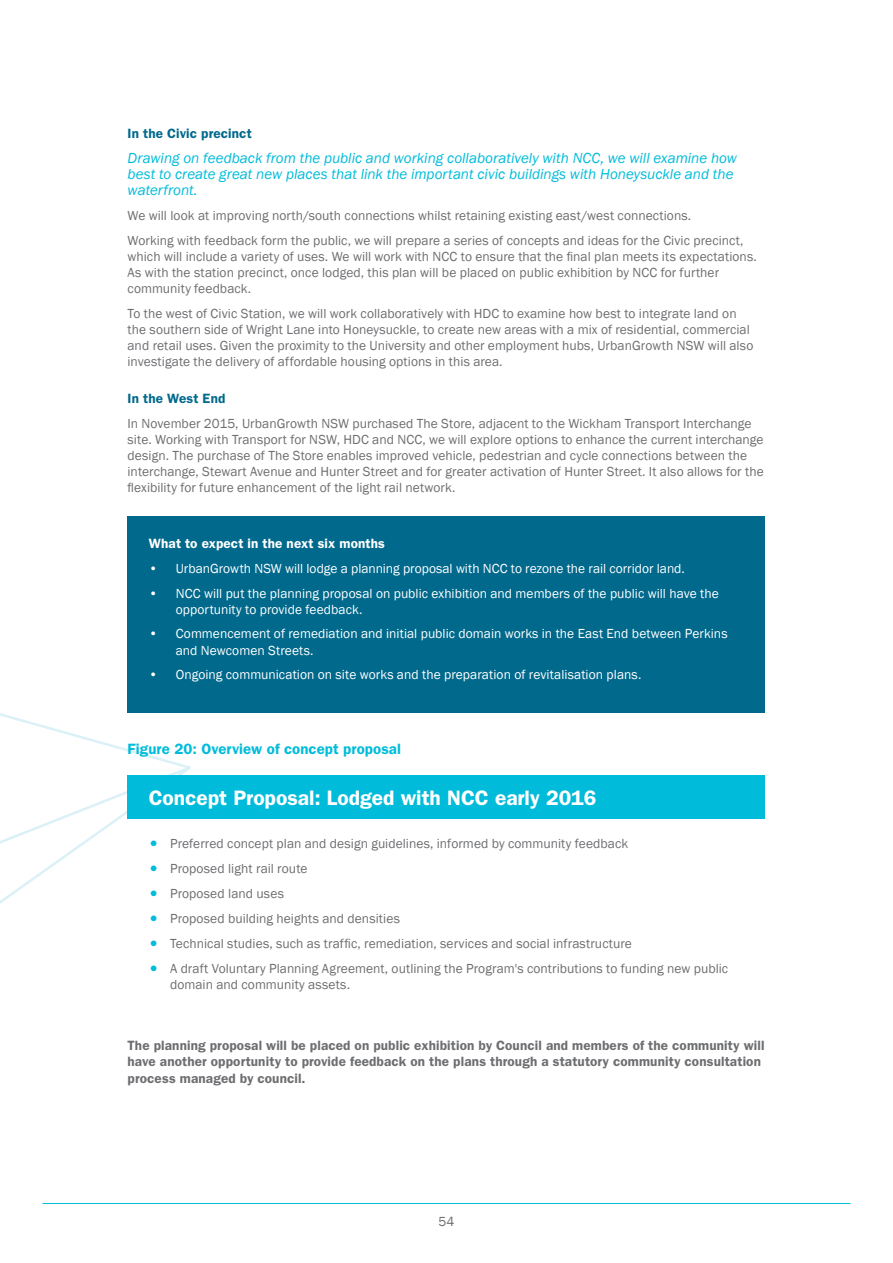
<style>
.page{position:relative;width:893px;height:1263px;background:#fff}
.page>*{position:absolute;margin:0;border:0;box-sizing:border-box;transform-origin:0 0}
.t1{font:600 21px "Franklin Gothic";color:#fff}
.t2{font:italic 15px/16.2px "Franklin Gothic";color:#00bcda}
.t3{font:600 15px "Franklin Gothic";letter-spacing:.005em;color:#00bcda}
.t4{font:13.5px/16px "Franklin Gothic";letter-spacing:.005em;color:#6d6e71}
.t5{font:13.5px/16px "Franklin Gothic";letter-spacing:.005em;color:#fff}
.t6{font:600 13.5px/16px "Franklin Gothic";letter-spacing:.01em;color:#6d6e71}
.t7{font:600 13.5px "Franklin Gothic";letter-spacing:.01em;color:#00698c}
.t8{font:600 13.5px "Franklin Gothic";letter-spacing:.01em;color:#fff}
.s1{font-weight:800;font-size:16.5px;color:#00bcda}
</style>
<div class="page">
<hr style="left:43px;top:1203px;width:807px;height:1px;background:#00bcda">
<svg style="left:0;top:664px;width:191px;height:240px"></svg>
<div style="left:128px;top:516px;width:637px;height:196px;background:#00698c"></div>
<div style="left:128px;top:775px;width:637px;height:44px;background:#00bcda"></div>
<p class="t7" style="left:128px;top:126px;width:126px">In the Civic precinct</p>
<p class="t2" style="left:128px;top:150px;width:611px">Drawing on feedback from the public and working collaboratively with NCC, we will examine how best to create great new places that link the important civic buildings with Honeysuckle and the waterfront.</p>
<p class="t4" style="left:128px;top:203px;width:617px;line-height:24.6px">We will look at improving north/south connections whilst retaining existing east/west connections.<br>Working with feedback form the public, we will prepare a series of concepts and ideas for the Civic precinct,</p>
<p class="t4" style="left:128px;top:248px;width:631px">which will include a variety of uses. We will work with NCC to ensure that the final plan meets its expectations.<br>As with the station precinct, once lodged, this plan will be placed on public exhibition by NCC for further community feedback.</p>
<p class="t4" style="left:128px;top:305px;width:627px">To the west of Civic Station, we will work collaboratively with HDC to examine how best to integrate land on the southern side of Wright Lane into Honeysuckle, to create new areas with a mix of residential, commercial and retail uses. Given the proximity to the University and other employment hubs, UrbanGrowth NSW will also investigate the delivery of affordable housing options in this area.</p>
<p class="t7" style="left:128px;top:391px;width:99px">In the West End</p>
<p class="t4" style="left:128px;top:416px;width:638px">In November 2015, UrbanGrowth NSW purchased The Store, adjacent to the Wickham Transport Interchange site. Working with Transport for NSW, HDC and NCC, we will explore options to enhance the current interchange design. The purchase of The Store enables improved vehicle, pedestrian and cycle connections between the interchange, Stewart Avenue and Hunter Street and for greater activation of Hunter Street. It also allows for the flexibility for future enhancement of the light rail network.</p>
<p class="t8" style="left:149px;top:536px;width:238px">What to expect in the next six months</p>
<p class="t5" style="left:149px;top:561px;width:538px">• UrbanGrowth NSW will lodge a planning proposal with NCC to rezone the rail corridor land.</p>
<p class="t5" style="left:176px;top:585px;width:544px;text-indent:-27px">• NCC will put the planning proposal on public exhibition and members of the public will have the opportunity to provide feedback.</p>
<p class="t5" style="left:176px;top:626px;width:553px;text-indent:-27px">• Commencement of remediation and initial public domain works in the East End between Perkins and Newcomen Streets.</p>
<p class="t5" style="left:149px;top:667px;width:494px">• Ongoing communication on site works and the preparation of revitalisation plans.</p>
<p class="t3" style="left:128px;top:740px;width:275px">Figure 20: Overview of concept proposal</p>
<h1 class="t1" style="left:149px;top:785px;width:449px">Concept Proposal: Lodged with NCC early 2016</h1>
<p class="t4" style="left:149px;top:835px;width:481px"><span class="s1">•</span> Preferred concept plan and design guidelines, informed by community feedback</p>
<p class="t4" style="left:149px;top:860px;width:160px"><span class="s1">•</span> Proposed light rail route</p>
<p class="t4" style="left:149px;top:885px;width:137px"><span class="s1">•</span> Proposed land uses</p>
<p class="t4" style="left:149px;top:910px;width:253px"><span class="s1">•</span> Proposed building heights and densities</p>
<p class="t4" style="left:149px;top:935px;width:484px"><span class="s1">•</span> Technical studies, such as traffic, remediation, services and social infrastructure</p>
<p class="t4" style="left:170px;top:960px;width:560px;line-height:16.5px;text-indent:-21px"><span class="s1">•</span> A draft Voluntary Planning Agreement, outlining the Program's contributions to funding new public domain and community assets.</p>
<p class="t6" style="left:128px;top:1037px;width:638px">The planning proposal will be placed on public exhibition by Council and members of the community will have another opportunity to provide feedback on the plans through a statutory community consultation process managed by council.</p>
<p class="t4" style="left:438px;top:1213px;width:17px">54</p>
</div>
